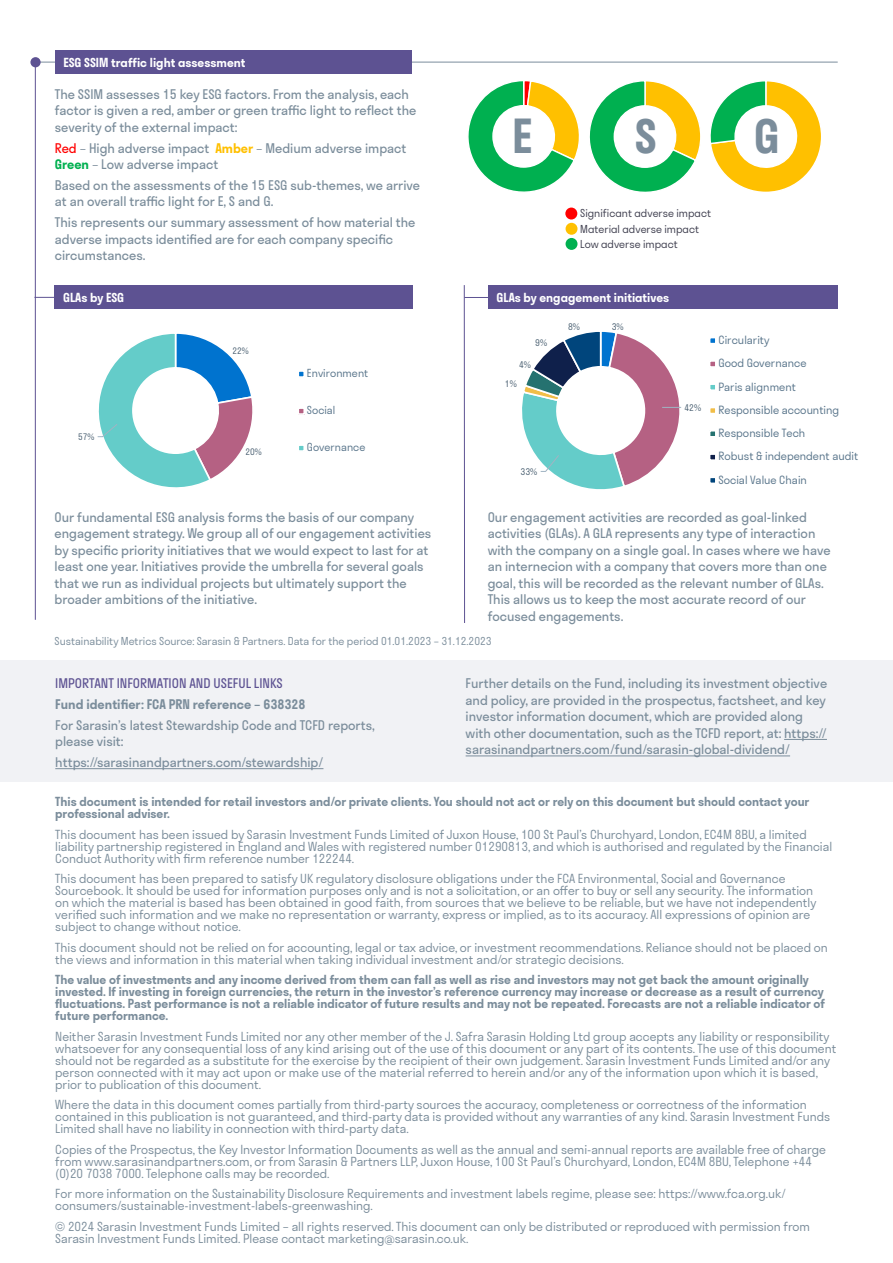
<style>
.page{position:relative;width:893px;height:1263px;background:#fff}
.page>*{position:absolute;margin:0;border:0;box-sizing:border-box;transform-origin:0 0}
.t1{font:600 45px "Stratos";color:#7b8d9b}
.t2{font:12.75px/16.5px "Stratos";color:#7b8d9b}
.t3{font:12.75px "Stratos";color:#7b8d9c}
.t4{font:600 12.75px "Stratos";color:#7b8d9b}
.t5{font:12.75px "Stratos";color:#5d5292}
.t6{font:300 12px/12px "Stratos";color:#7b8d9b}
.t7{font:600 12px/12px "Stratos";color:#7b8d9b}
.t8{font:600 12px "Stratos";color:#fff}
.t9{font:300 10.95px/23.2px "Stratos";letter-spacing:.005em;color:#58748a}
.t10{font:300 10.65px "Stratos";letter-spacing:.005em;color:#58748a}
.t11{font:300 10.5px "Stratos";color:#7b8d9b}
.t12{font:300 10.5px/15.6px "Stratos";color:#3f3f4f}
.t13{font:300 8.85px "Stratos";color:#475d6f}
.t14{font:300 8.55px "Stratos";color:#475d6f}
.s1{color:#f00}
.s2{font-weight:600;color:#ffc000}
.s3{font-weight:600;color:#00b050}
</style>
<div class="page">
<div style="left:0;top:660px;width:893px;height:122px;background:#f1f2f5"></div>
<hr style="left:34px;top:62px;width:804px;height:1px;background:#7b8d9c">
<hr style="left:35px;top:60px;width:1px;height:560px;background:#5d5292">
<div style="left:30px;top:57px;width:11px;height:10px;background:#5d5292;border-radius:50%"></div>
<hr style="left:464px;top:285px;width:1px;height:338px;background:#5d5292">
<svg style="left:464px;top:297px;width:24px;height:1px"></svg>
<div style="left:488px;top:286px;width:350px;height:23px;background:#5d5292"></div>
<div style="left:55px;top:51px;width:356px;height:23px;background:#5d5292"></div>
<svg style="left:34px;top:297px;width:21px;height:1px"></svg>
<div style="left:55px;top:286px;width:358px;height:23px;background:#5d5292"></div>
<div style="left:566px;top:238px;width:11px;height:12px;background:#00b050;border-radius:50%"></div>
<div style="left:565px;top:208px;width:12px;height:11px;background:#f00;border-radius:50%"></div>
<div style="left:566px;top:223px;width:11px;height:12px;background:#ffc000;border-radius:50%"></div>
<svg style="left:468px;top:81px;width:353px;height:111px"></svg>
<svg style="left:97px;top:333px;width:156px;height:155px"></svg>
<svg style="left:299px;top:371px;width:5px;height:6px"></svg>
<div style="left:297px;top:407px;width:8px;height:8px;border:2px solid #fff"></div>
<svg style="left:299px;top:445px;width:5px;height:6px"></svg>
<svg style="left:522px;top:331px;width:160px;height:159px"></svg>
<svg style="left:710px;top:338px;width:5px;height:5px"></svg>
<svg style="left:710px;top:361px;width:5px;height:6px"></svg>
<div style="left:709px;top:383px;width:8px;height:8px;border:2px solid #fff"></div>
<div style="left:710px;top:407px;width:6px;height:7px;background:#f1be48"></div>
<div style="left:709px;top:407px;width:8px;height:7px;border:2px solid #fff"></div>
<div style="left:709px;top:430px;width:8px;height:8px;border:2px solid #fff"></div>
<svg style="left:710px;top:454px;width:5px;height:6px"></svg>
<div style="left:709px;top:476px;width:8px;height:8px;border:2px solid #fff"></div>
<hr style="left:55px;top:768px;width:268px;height:1px;background:#7b8d9c">
<hr style="left:784px;top:739px;width:43px;height:1px;background:#7b8d9b">
<hr style="left:466px;top:755px;width:324px;height:1px;background:#7b8d9b">
<p class="t8" style="left:63px;top:53px;width:184px">ESG SSIM traffic light assessment</p>
<p class="t2" style="left:55px;top:86px;width:363px">The SSIM assesses 15 key ESG factors. From the analysis, each factor is given a red, amber or green traffic light to reflect the severity of the external impact:</p>
<p class="t2" style="left:55px;top:139px;width:353px"><span class="s1">Red</span> – High adverse impact <span class="s2">Amber</span> – Medium adverse impact<br><span class="s3">Green</span> – Low adverse impact</p>
<p class="t2" style="left:55px;top:177px;width:367px">Based on the assessments of the 15 ESG sub-themes, we arrive at an overall traffic light for E, S and G.</p>
<p class="t2" style="left:55px;top:214px;width:362px">This represents our summary assessment of how material the adverse impacts identified are for each company specific circumstances.</p>
<p class="t8" style="left:63px;top:288px;width:63px">GLAs by ESG</p>
<p class="t14" style="left:78px;top:430px;width:18px">57%</p>
<p class="t14" style="left:232px;top:344px;width:18px">22%</p>
<p class="t14" style="left:245px;top:445px;width:18px">20%</p>
<p class="t10" style="left:307px;top:365px;width:63px">Environment</p>
<p class="t10" style="left:307px;top:402px;width:30px">Social</p>
<p class="t10" style="left:307px;top:439px;width:60px">Governance</p>
<p class="t2" style="left:55px;top:508px;width:378px">Our fundamental ESG analysis forms the basis of our company engagement strategy. We group all of our engagement activities by specific priority initiatives that we would expect to last for at least one year. Initiatives provide the umbrella for several goals that we run as individual projects but ultimately support the broader ambitions of the initiative.</p>
<h1 class="t1" style="left:512px;top:100px;width:22px">E</h1>
<h1 class="t1" style="left:635px;top:100px;width:23px">S</h1>
<h1 class="t1" style="left:754px;top:100px;width:27px">G</h1>
<p class="t12" style="left:580px;top:205px;width:133px">Significant adverse impact<br>Material adverse impact</p>
<p class="t12" style="left:580px;top:236px;width:99px">Low adverse impact</p>
<p class="t8" style="left:497px;top:288px;width:174px">GLAs by engagement initiatives</p>
<p class="t13" style="left:535px;top:335px;width:13px">9%</p>
<p class="t13" style="left:519px;top:357px;width:13px">4%</p>
<p class="t13" style="left:505px;top:377px;width:13px">1%</p>
<p class="t13" style="left:568px;top:319px;width:13px">8%</p>
<p class="t13" style="left:521px;top:464px;width:18px">33%</p>
<p class="t13" style="left:612px;top:320px;width:13px">3%</p>
<p class="t13" style="left:684px;top:400px;width:18px">42%</p>
<p class="t9" style="left:718px;top:328px;width:141px">Circularity<br>Good Governance<br>Paris alignment<br>Responsible accounting<br>Responsible Tech<br>Robust &amp; independent audit<br>Social Value Chain</p>
<p class="t2" style="left:488px;top:508px;width:344px">Our engagement activities are recorded as goal-linked activities (GLAs). A GLA represents any type of interaction with the company on a single goal. In cases where we have an internecion with a company that covers more than one goal, this will be recorded as the relevant number of GLAs.<br>This allows us to keep the most accurate record of our focused engagements.</p>
<p class="t11" style="left:55px;top:632px;width:439px">Sustainability Metrics Source: Sarasin &amp; Partners. Data for the period 01.01.2023 – 31.12.2023</p>
<p class="t5" style="left:55px;top:673px;width:229px">IMPORTANT INFORMATION AND USEFUL LINKS</p>
<p class="t4" style="left:55px;top:694px;width:252px">Fund identifier: FCA PRN reference – 638328</p>
<p class="t2" style="left:55px;top:716px;width:321px">For Sarasin’s latest Stewardship Code and TCFD reports, please visit:</p>
<p class="t3" style="left:55px;top:752px;width:270px">https://sarasinandpartners.com/stewardship/</p>
<p class="t2" style="left:466px;top:675px;width:363px">Further details on the Fund, including its investment objective and policy, are provided in the prospectus, factsheet, and key investor information document, which are provided along with other documentation, such as the TCFD report, at: https:// sarasinandpartners.com/fund/sarasin-global-dividend/</p>
<p class="t7" style="left:55px;top:795px;width:756px">This document is intended for retail investors and/or private clients. You should not act or rely on this document but should contact your professional adviser.</p>
<p class="t6" style="left:55px;top:828px;width:778px">This document has been issued by Sarasin Investment Funds Limited of Juxon House, 100 St Paul’s Churchyard, London, EC4M 8BU, a limited liability partnership registered in England and Wales with registered number 01290813, and which is authorised and regulated by the Financial<br>Conduct Authority with firm reference number 122244.</p>
<p class="t6" style="left:55px;top:872px;width:763px">This document has been prepared to satisfy UK regulatory disclosure obligations under the FCA Environmental, Social and Governance Sourcebook. It should be used for information purposes only and is not a solicitation, or an offer to buy or sell any security. The information on which the material is based has been obtained in good faith, from sources that we believe to be reliable, but we have not independently verified such information and we make no representation or warranty, express or implied, as to its accuracy. All expressions of opinion are subject to change without notice.</p>
<p class="t6" style="left:55px;top:941px;width:774px">This document should not be relied on for accounting, legal or tax advice, or investment recommendations. Reliance should not be placed on the views and information in this material when taking individual investment and/or strategic decisions.</p>
<p class="t7" style="left:55px;top:973px;width:771px">The value of investments and any income derived from them can fall as well as rise and investors may not get back the amount originally invested. If investing in foreign currencies, the return in the investor’s reference currency may increase or decrease as a result of currency fluctuations. Past performance is not a reliable indicator of future results and may not be repeated. Forecasts are not a reliable indicator of future performance.</p>
<p class="t6" style="left:55px;top:1030px;width:783px">Neither Sarasin Investment Funds Limited nor any other member of the J. Safra Sarasin Holding Ltd group accepts any liability or responsibility whatsoever for any consequential loss of any kind arising out of the use of this document or any part of its contents. The use of this document should not be regarded as a substitute for the exercise by the recipient of their own judgement. Sarasin Investment Funds Limited and/or any person connected with it may act upon or make use of the material referred to herein and/or any of the information upon which it is based, prior to publication of this document.</p>
<p class="t6" style="left:55px;top:1098px;width:776px">Where the data in this document comes partially from third-party sources the accuracy, completeness or correctness of the information contained in this publication is not guaranteed, and third-party data is provided without any warranties of any kind. Sarasin Investment Funds<br>Limited shall have no liability in connection with third-party data.</p>
<p class="t6" style="left:55px;top:1143px;width:772px">Copies of the Prospectus, the Key Investor Information Documents as well as the annual and semi-annual reports are available free of charge from www.sarasinandpartners.com, or from Sarasin &amp; Partners LLP, Juxon House, 100 St Paul’s Churchyard, London, EC4M 8BU, Telephone +44 (0)20 7038 7000. Telephone calls may be recorded.</p>
<p class="t6" style="left:55px;top:1187px;width:732px">For more information on the Sustainability Disclosure Requirements and investment labels regime, please see: https://www.fca.org.uk/ consumers/sustainable-investment-labels-greenwashing.</p>
<p class="t6" style="left:55px;top:1220px;width:756px">© 2024 Sarasin Investment Funds Limited – all rights reserved. This document can only be distributed or reproduced with permission from<br>Sarasin Investment Funds Limited. Please contact marketing@sarasin.co.uk.</p>
</div>
